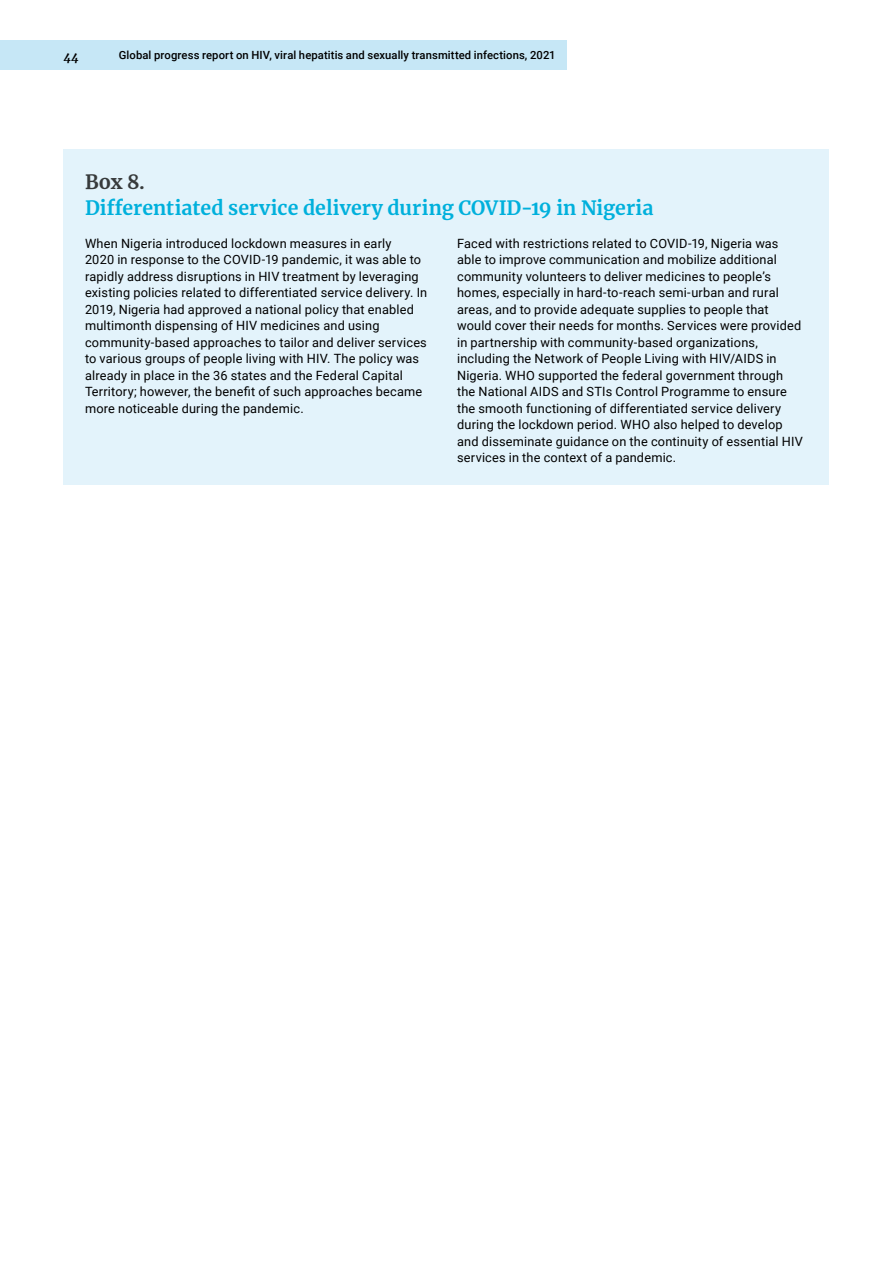
<style>
.page{position:relative;width:893px;height:1263px;background:#fff}
.page>*{position:absolute;margin:0;border:0;box-sizing:border-box;transform-origin:0 0}
.t1{font:700 19.5px "Merriweather";color:#00b0dc}
.t2{font:700 19.5px "Merriweather";color:#373a3b}
.t3{font:12.75px/16.5px "Roboto";letter-spacing:.015em;color:#000}
.t4{font:italic 700 12px "Merriweather";color:#000}
.t5{font:500 11.25px "Roboto";letter-spacing:.01em;color:#000}
</style>
<div class="page">
<div style="left:64px;top:149px;width:765px;height:335px;background:#e3f3fb"></div>
<div style="left:0;top:40px;width:567px;height:30px;background:#c6e7f6"></div>
<p class="t4" style="left:64px;top:48px;width:17px">44</p>
<p class="t5" style="left:119px;top:48px;width:438px">Global progress report on HIV, viral hepatitis and sexually transmitted infections, 2021</p>
<h1 class="t2" style="left:85px;top:169px;width:61px">Box 8.</h1>
<h1 class="t1" style="left:85px;top:194px;width:570px">Differentiated service delivery during COVID-19 in Nigeria</h1>
<p class="t3" style="left:85px;top:235px;width:344px">When Nigeria introduced lockdown measures in early<br>2020 in response to the COVID-19 pandemic, it was able to rapidly address disruptions in HIV treatment by leveraging existing policies related to differentiated service delivery. In 2019, Nigeria had approved a national policy that enabled multimonth dispensing of HIV medicines and using community-based approaches to tailor and deliver services to various groups of people living with HIV. The policy was already in place in the 36 states and the Federal Capital Territory; however, the benefit of such approaches became more noticeable during the pandemic.</p>
<p class="t3" style="left:457px;top:235px;width:347px">Faced with restrictions related to COVID-19, Nigeria was able to improve communication and mobilize additional community volunteers to deliver medicines to people’s homes, especially in hard-to-reach semi-urban and rural areas, and to provide adequate supplies to people that would cover their needs for months. Services were provided in partnership with community-based organizations, including the Network of People Living with HIV/AIDS in Nigeria. WHO supported the federal government through the National AIDS and STIs Control Programme to ensure the smooth functioning of differentiated service delivery during the lockdown period. WHO also helped to develop and disseminate guidance on the continuity of essential HIV services in the context of a pandemic.</p>
</div>
